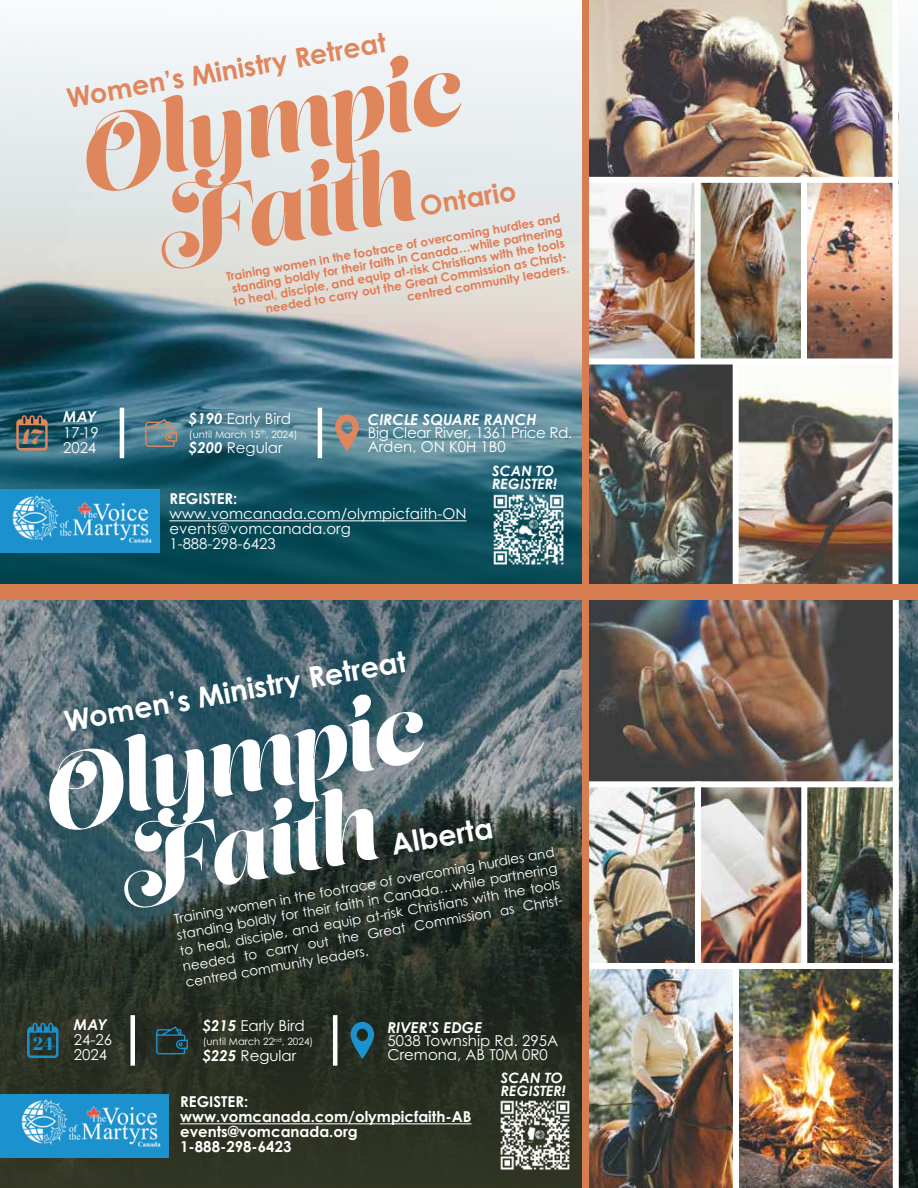
<style>
.page{position:relative;width:918px;height:1188px;background:#fff}
.page>*{position:absolute;margin:0;border:0;box-sizing:border-box;transform-origin:0 0}
.t1{font:95.7px/88.1px "Lust Script";color:#e0865c;text-align:center}
.t2{font:95.7px/88.1px "Lust Script";color:#fff;text-align:center}
.t3{font:700 28.95px "Century Gothic Pro";color:#fff}
.t4{font:700 27px "Century Gothic Pro";color:#e0865c}
.t5{font:21px "Lust Script";color:#e0865c}
.t6{font:18px "Abril Fatface";color:#1b91cd}
.t7{font:15px/15px "Century Gothic Pro";color:#fff}
.t8{font:700 15px/15px "Century Gothic Pro";color:#fff}
.t9{font:15px/13.2px "Century Gothic Pro";letter-spacing:-.02em;color:#fff}
.t10{font:italic 700 15px "Century Gothic Pro";color:#fff}
.t11{font:italic 700 14.25px/13.5px "Century Gothic Pro";color:#fff}
.t12{font:13.5px/16.2px "Century Gothic Pro";color:#fff}
.t13{font:700 12px/12.9px "Century Gothic Pro";color:#e07b55;text-align:right}
.t14{font:10.05px "Century Gothic Pro";color:#fff}
.s1{font-weight:700;font-style:italic}
</style>
<div class="page">
<div style="left:0;top:580px;width:918px;height:28px;background:#d67d52"></div>
<img style="left:0;top:0;width:918px;height:362px">
<img style="left:0;top:362px;width:918px;height:221px">
<img style="left:739px;top:364px;width:153px;height:219px">
<img style="left:589px;top:364px;width:144px;height:219px">
<img style="left:589px;top:0;width:303px;height:177px">
<img style="left:807px;top:183px;width:85px;height:175px">
<img style="left:589px;top:183px;width:212px;height:175px">
<img style="left:491px;top:492px;width:75px;height:75px">
<div style="left:0;top:490px;width:160px;height:63px;background:#1b91cd"></div>
<img style="left:12px;top:495px;width:140px;height:48px">
<hr style="left:169px;top:520px;width:297px;height:1px;background:#fff">
<svg style="left:16px;top:415px;width:32px;height:35px"></svg>
<svg style="left:335px;top:414px;width:24px;height:38px"></svg>
<svg style="left:145px;top:419px;width:32px;height:28px"></svg>
<hr style="left:120px;top:408px;width:4px;height:50px;background:#fff">
<hr style="left:318px;top:408px;width:4px;height:50px;background:#fff">
<div style="left:892px;top:0;width:6px;height:583px;background:#fff"></div>
<div style="left:733px;top:363px;width:6px;height:220px;background:#fff"></div>
<div style="left:584px;top:358px;width:314px;height:6px;background:#fff"></div>
<div style="left:584px;top:177px;width:314px;height:6px;background:#fff"></div>
<div style="left:695px;top:178px;width:6px;height:182px;background:#fff"></div>
<div style="left:801px;top:180px;width:6px;height:181px;background:#fff"></div>
<img style="left:0;top:601px;width:918px;height:587px">
<img style="left:0;top:855px;width:582px;height:333px">
<img style="left:739px;top:969px;width:154px;height:219px">
<img style="left:589px;top:969px;width:144px;height:219px">
<img style="left:589px;top:601px;width:304px;height:180px">
<img style="left:701px;top:787px;width:192px;height:176px">
<img style="left:589px;top:787px;width:106px;height:176px">
<img style="left:497px;top:1098px;width:75px;height:75px">
<div style="left:0;top:1094px;width:169px;height:63px;background:#1b91cd"></div>
<img style="left:21px;top:1100px;width:140px;height:47px">
<hr style="left:180px;top:1123px;width:291px;height:1px;background:#fff">
<svg style="left:27px;top:1023px;width:31px;height:35px"></svg>
<svg style="left:350px;top:1021px;width:24px;height:38px"></svg>
<svg style="left:156px;top:1026px;width:32px;height:28px"></svg>
<div style="left:130px;top:1015px;width:5px;height:51px;background:#fff"></div>
<hr style="left:333px;top:1015px;width:4px;height:51px;background:#fff">
<div style="left:893px;top:601px;width:6px;height:587px;background:#fff"></div>
<div style="left:733px;top:966px;width:6px;height:222px;background:#fff"></div>
<div style="left:585px;top:963px;width:314px;height:6px;background:#fff"></div>
<div style="left:585px;top:781px;width:314px;height:6px;background:#fff"></div>
<div style="left:695px;top:781px;width:6px;height:182px;background:#fff"></div>
<div style="left:801px;top:783px;width:6px;height:181px;background:#fff"></div>
<svg style="left:0;top:600px;width:5px;height:4px"></svg>
<svg style="left:913px;top:600px;width:5px;height:4px"></svg>
<div style="left:582px;top:0;width:7px;height:1188px;background:#d67d52"></div>
<h3 class="t4" style="left:64px;top:82px;width:325px;rotate:-10deg">Women’s Ministry Retreat</h3>
<h1 class="t1" style="left:76px;top:118px;width:387px;rotate:-10deg">Olympic<br>Faith</h1>
<h3 class="t4" style="left:417px;top:190px;width:99px;rotate:-10deg">Ontario</h3>
<p class="t13" style="left:225px;top:270px;width:341px;rotate:-10deg">Training women in the footrace of overcoming hurdles and standing boldly for their faith in Canada…while partnering to heal, disciple, and equip at-risk Christians with the tools needed to carry out the Great Commission as Christ&shy;centred community leaders.</p>
<h3 class="t5" style="left:21px;top:423px;width:23px">17</h3>
<p class="t10" style="left:63px;top:407px;width:35px">MAY</p>
<p class="t7" style="left:63px;top:424px;width:37px">17-19<br>2024</p>
<p class="t7" style="left:189px;top:411px;width:104px"><span class="s1">$190</span> Early Bird</p>
<p class="t14" style="left:189px;top:428px;width:110px">(until March 15<sup>th</sup>, 2024)</p>
<p class="t7" style="left:189px;top:440px;width:95px"><span class="s1">$200</span> Regular</p>
<p class="t10" style="left:368px;top:410px;width:170px">CIRCLE SQUARE RANCH</p>
<p class="t9" style="left:368px;top:426px;width:206px">Big Clear River, 1361 Price Rd.<br>Arden, ON K0H 1B0</p>
<p class="t11" style="left:492px;top:464px;width:66px">SCAN TO<br>REGISTER!</p>
<p class="t8" style="left:169px;top:491px;width:70px">REGISTER:</p>
<p class="t7" style="left:169px;top:506px;width:299px">www.vomcanada.com/olympicfaith-ON events@vomcanada.org<br>1-888-298-6423</p>
<h2 class="t3" style="left:62px;top:703px;width:348px;rotate:-10deg">Women’s Ministry Retreat</h2>
<h1 class="t2" style="left:39px;top:756px;width:387px;rotate:-10deg">Olympic<br>Faith</h1>
<h2 class="t3" style="left:388px;top:827px;width:104px;rotate:-10deg">Alberta</h2>
<p class="t12" style="left:173px;top:911px;width:390px;rotate:-10deg">Training women in the footrace of overcoming hurdles and standing boldly for their faith in Canada…while partnering to heal, disciple, and equip at-risk Christians with the tools needed to carry out the Great Commission as Christ&shy;centred community leaders.</p>
<h3 class="t6" style="left:33px;top:1031px;width:22px">24</h3>
<p class="t10" style="left:74px;top:1015px;width:35px">MAY</p>
<p class="t7" style="left:74px;top:1032px;width:40px">24-26<br>2024</p>
<p class="t7" style="left:203px;top:1018px;width:104px"><span class="s1">$215</span> Early Bird</p>
<p class="t14" style="left:203px;top:1035px;width:112px">(until March 22<sup>nd</sup>, 2024)</p>
<p class="t7" style="left:203px;top:1048px;width:95px"><span class="s1">$225</span> Regular</p>
<p class="t10" style="left:388px;top:1018px;width:96px">RIVER’S EDGE</p>
<p class="t7" style="left:388px;top:1034px;width:172px;line-height:13.5px">5038 Township Rd. 295A<br>Cremona, AB T0M 0R0</p>
<p class="t8" style="left:180px;top:1094px;width:293px">REGISTER: www.vomcanada.com/olympicfaith-AB events@vomcanada.org<br>1-888-298-6423</p>
<p class="t11" style="left:501px;top:1071px;width:66px">SCAN TO<br>REGISTER!</p>
</div>
